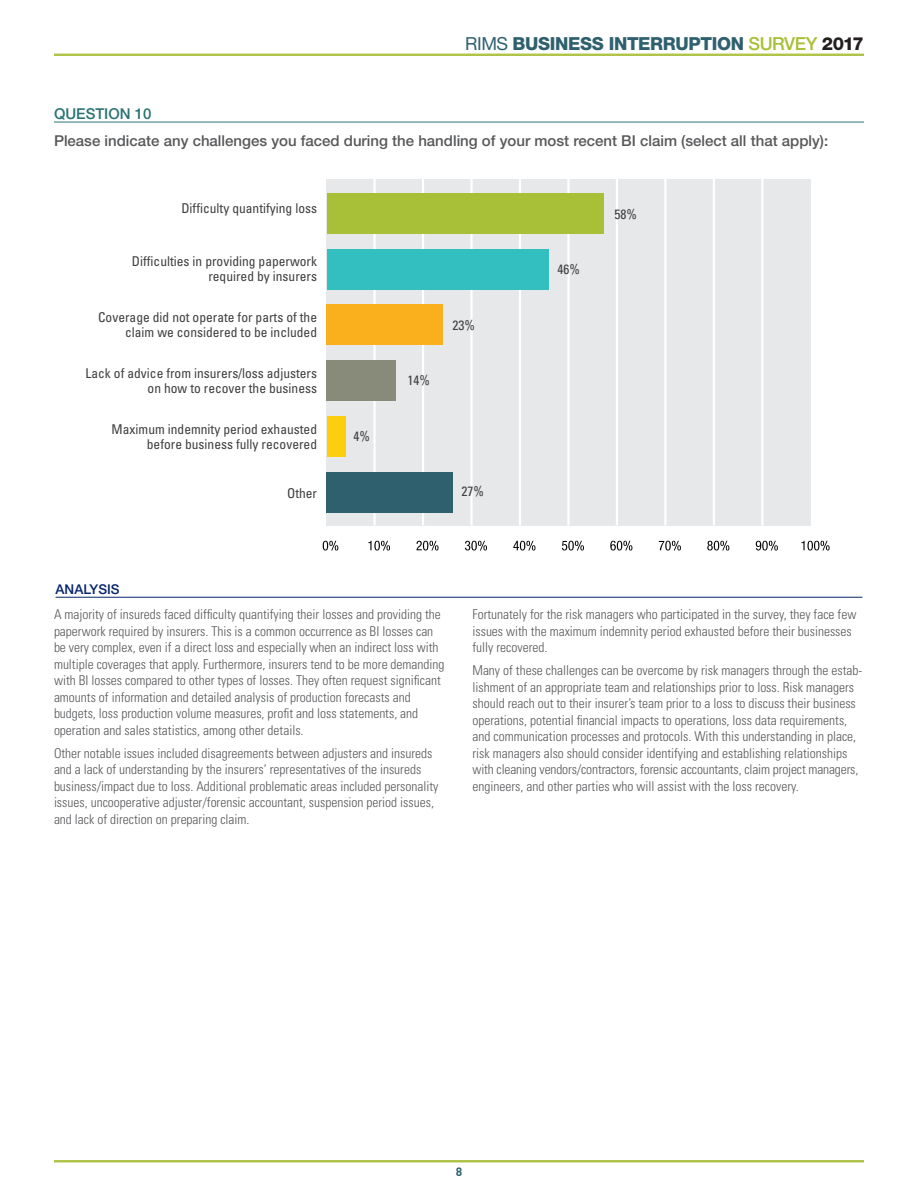
<style>
.page{position:relative;width:918px;height:1188px;background:#fff}
.page>*{position:absolute;margin:0;border:0;box-sizing:border-box;transform-origin:0 0}
.t1{font:800 18px "Helvetica Neue";letter-spacing:-.02em;color:#2f606e}
.t2{font:500 15px "Helvetica Neue";color:#57585a}
.t3{font:500 15px "Helvetica Neue";color:#2a7372}
.t4{font:300 condensed 13.5px/16.5px "Univers";color:#57585a}
.t5{font:condensed 13.5px/15px "Univers";color:#3e3e3f;text-align:right}
.t6{font:500 13.5px "Helvetica Neue";color:#06256b}
.t7{font:700 12px "DIN";color:#2f606e}
.s1{font-weight:400}
.s2{font-weight:500;color:#a8bf38}
.s3{color:#231f20}
</style>
<div class="page">
<hr style="left:54px;top:54px;width:810px;height:1px;background:#a8bf38">
<hr style="left:54px;top:55px;width:810px;height:1px;background:#a8bf38">
<hr style="left:54px;top:1160px;width:810px;height:1px;background:#a8bf38">
<hr style="left:54px;top:1161px;width:810px;height:1px;background:#a8bf38">
<hr style="left:54px;top:1162px;width:810px;height:1px;background:#a8bf38">
<div style="left:326px;top:179px;width:485px;height:346px;background:#e7e8e9"></div>
<hr style="left:373px;top:179px;width:3px;height:346px;background:#fff">
<hr style="left:422px;top:179px;width:2px;height:346px;background:#fff">
<hr style="left:470px;top:179px;width:3px;height:346px;background:#fff">
<hr style="left:519px;top:179px;width:2px;height:346px;background:#fff">
<hr style="left:567px;top:179px;width:3px;height:346px;background:#fff">
<hr style="left:616px;top:179px;width:2px;height:346px;background:#fff">
<hr style="left:664px;top:179px;width:2px;height:346px;background:#fff">
<hr style="left:713px;top:179px;width:2px;height:346px;background:#fff">
<hr style="left:761px;top:179px;width:2px;height:346px;background:#fff">
<svg style="left:323px;top:541px;width:15px;height:9px"></svg>
<svg style="left:368px;top:541px;width:22px;height:9px"></svg>
<svg style="left:416px;top:541px;width:23px;height:9px"></svg>
<svg style="left:465px;top:541px;width:22px;height:9px"></svg>
<svg style="left:513px;top:541px;width:22px;height:9px"></svg>
<svg style="left:562px;top:541px;width:22px;height:9px"></svg>
<svg style="left:610px;top:541px;width:22px;height:9px"></svg>
<svg style="left:659px;top:541px;width:22px;height:9px"></svg>
<svg style="left:707px;top:541px;width:22px;height:9px"></svg>
<svg style="left:756px;top:541px;width:22px;height:9px"></svg>
<svg style="left:801px;top:541px;width:29px;height:9px"></svg>
<div style="left:327px;top:305px;width:116px;height:40px;background:#fab01c"></div>
<div style="left:327px;top:193px;width:276px;height:41px;background:#a8bf38"></div>
<div style="left:327px;top:416px;width:18px;height:41px;background:#fccf0e"></div>
<div style="left:327px;top:249px;width:221px;height:40px;background:#33bfbf"></div>
<div style="left:327px;top:360px;width:69px;height:41px;background:#888b7a"></div>
<div style="left:327px;top:472px;width:126px;height:40px;background:#2f606e"></div>
<hr style="left:54px;top:122px;width:810px;height:1px;background:#2a7372">
<hr style="left:56px;top:597px;width:806px;height:1px;background:#06256b">
<h1 class="t1" style="left:465px;top:33px;width:400px"><span class="s1">RIMS</span> BUSINESS INTERRUPTION <span class="s2">SURVEY</span> <span class="s3">2017</span></h1>
<p class="t3" style="left:54px;top:104px;width:99px">QUESTION 10</p>
<p class="t2" style="left:54px;top:132px;width:776px">Please indicate any challenges you faced during the handling of your most recent BI claim (select all that apply):</p>
<p class="t5" style="left:181px;top:200px;width:137px">Difficulty quantifying loss</p>
<p class="t5" style="left:132px;top:253px;width:187px">Difficulties in providing paperwork required by insurers</p>
<p class="t5" style="left:98px;top:309px;width:220px">Coverage did not operate for parts of the claim we considered to be included</p>
<p class="t5" style="left:85px;top:365px;width:233px">Lack of advice from insurers/loss adjusters on how to recover the business</p>
<p class="t5" style="left:112px;top:421px;width:207px">Maximum indemnity period exhausted before business fully recovered</p>
<p class="t5" style="left:287px;top:485px;width:31px">Other</p>
<p class="t5" style="left:353px;top:428px;width:18px">4%</p>
<p class="t5" style="left:407px;top:373px;width:24px">14%</p>
<p class="t5" style="left:452px;top:317px;width:24px">23%</p>
<p class="t5" style="left:461px;top:484px;width:24px">27%</p>
<p class="t5" style="left:557px;top:262px;width:24px">46%</p>
<p class="t5" style="left:614px;top:206px;width:24px">58%</p>
<p class="t6" style="left:56px;top:581px;width:66px">ANALYSIS</p>
<p class="t4" style="left:54px;top:606px;width:392px">A majority of insureds faced difficulty quantifying their losses and providing the paperwork required by insurers. This is a common occurrence as BI losses can be very complex, even if a direct loss and especially when an indirect loss with multiple coverages that apply. Furthermore, insurers tend to be more demanding with BI losses compared to other types of losses. They often request significant amounts of information and detailed analysis of production forecasts and budgets, loss production volume measures, profit and loss statements, and operation and sales statistics, among other details.</p>
<p class="t4" style="left:54px;top:745px;width:386px">Other notable issues included disagreements between adjusters and insureds and a lack of understanding by the insurers’ representatives of the insureds business/impact due to loss. Additional problematic areas included personality issues, uncooperative adjuster/forensic accountant, suspension period issues, and lack of direction on preparing claim.</p>
<p class="t4" style="left:472px;top:606px;width:385px">Fortunately for the risk managers who participated in the survey, they face few issues with the maximum indemnity period exhausted before their businesses fully recovered.</p>
<p class="t4" style="left:472px;top:662px;width:391px">Many of these challenges can be overcome by risk managers through the estab&shy;lishment of an appropriate team and relationships prior to loss. Risk managers should reach out to their insurer’s team prior to a loss to discuss their business operations, potential financial impacts to operations, loss data requirements, and communication processes and protocols. With this understanding in place, risk managers also should consider identifying and establishing relationships with cleaning vendors/contractors, forensic accountants, claim project managers, engineers, and other parties who will assist with the loss recovery.</p>
<p class="t7" style="left:456px;top:1164px;width:8px">8</p>
</div>
